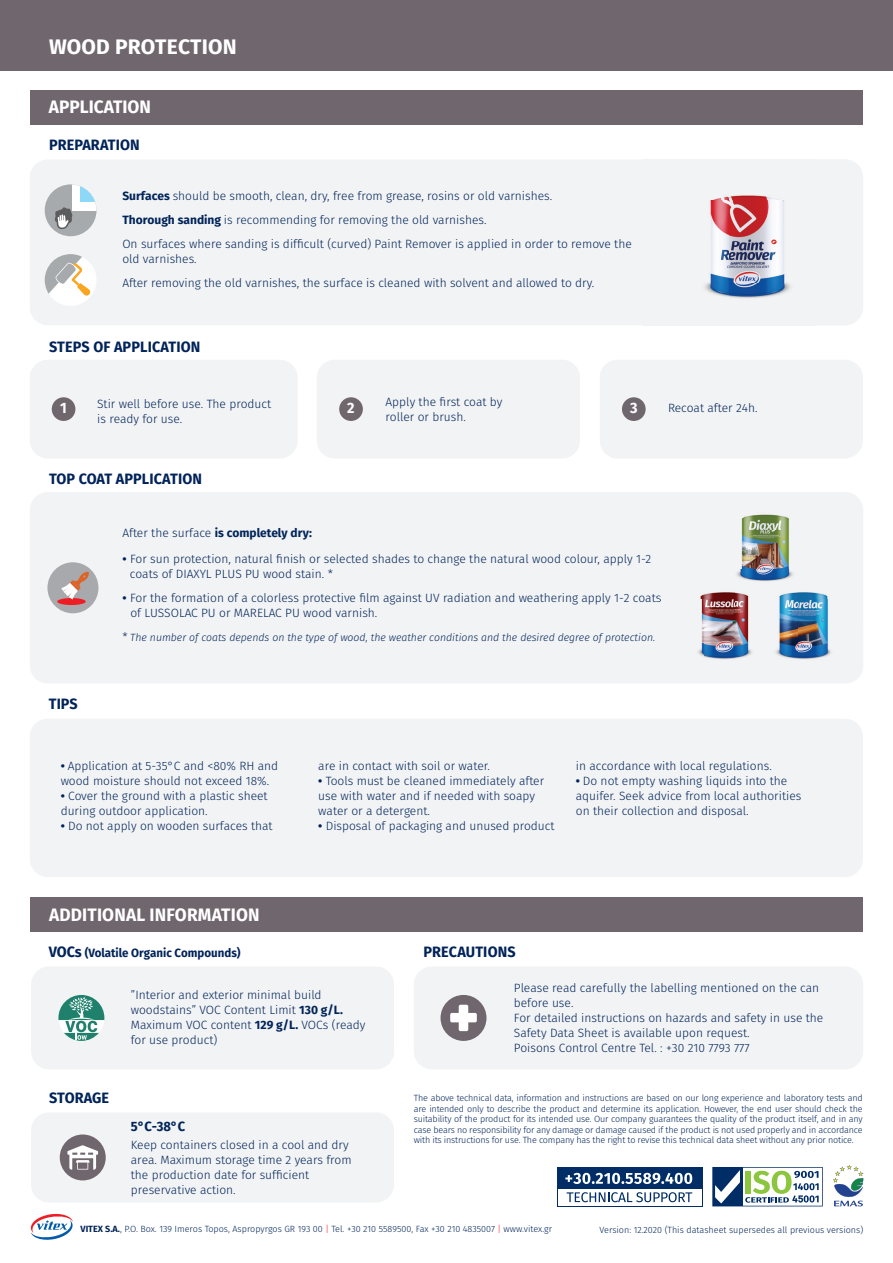
<style>
.page{position:relative;width:893px;height:1263px;background:#fff}
.page>*{position:absolute;margin:0;border:0;box-sizing:border-box;transform-origin:0 0}
.t1{font:700 21px "Fira Sans";letter-spacing:.01em;color:#fff}
.t2{font:700 18px "Fira Sans";letter-spacing:.01em;color:#fff;scale:.96 1}
.t3{font:700 15px "Fira Sans";letter-spacing:.01em;color:#002359;scale:.96 1}
.t4{font:700 15px "Fira Sans";color:#fff;scale:.96 1}
.t5{font:700 13.5px "Fira Sans";color:#002359;scale:.96 1}
.t6{font:300 12px/15px "Fira Sans";color:#002359}
.t7{font:700 12px "Fira Sans";color:#002359}
.t8{font:700 12px "Fira Sans";color:#002359;scale:.96 1}
.t9{font:italic 300 10.5px "Fira Sans";color:#002359}
.t10{font:300 9px/10.5px "Fira Sans";color:#002359;text-align:justify}
.s1{font-weight:700}
.s2{font-weight:300}
.s3{font-style:normal;font-size:12px}
.s4{font-size:15px}
.s5{color:#ee1d23}
</style>
<div class="page">
<div style="left:0;top:0;width:893px;height:70px;background:#70666d"></div>
<div style="left:30px;top:898px;width:833px;height:34px;background:#70666d"></div>
<div style="left:31px;top:966px;width:363px;height:103px;background:#f2f3f4;border-radius:18px"></div>
<div style="left:414px;top:966px;width:449px;height:103px;background:#f2f3f4;border-radius:18px"></div>
<svg style="left:58px;top:995px;width:46px;height:46px"></svg>
<div style="left:31px;top:1112px;width:363px;height:90px;background:#f2f3f4;border-radius:18px"></div>
<div style="left:30px;top:719px;width:833px;height:158px;background:#f2f3f4;border-radius:18px"></div>
<svg style="left:30px;top:1213px;width:43px;height:27px"></svg>
<div style="left:60px;top:1134px;width:46px;height:46px;background:#70666d;border-radius:50%"></div>
<svg style="left:67px;top:1145px;width:31px;height:24px"></svg>
<div style="left:441px;top:995px;width:45px;height:46px;background:#70666d;border-radius:50%"></div>
<svg style="left:450px;top:1005px;width:27px;height:26px"></svg>
<svg style="left:833px;top:1165px;width:30px;height:41px"></svg>
<div style="left:557px;top:1167px;width:145px;height:39px;background:#002d66"></div>
<div style="left:558px;top:1189px;width:143px;height:16px;background:#fff"></div>
<svg style="left:567px;top:1192px;width:125px;height:10px"></svg>
<svg style="left:565px;top:1173px;width:127px;height:11px"></svg>
<div style="left:30px;top:90px;width:833px;height:34px;background:#70666d"></div>
<div style="left:30px;top:159px;width:833px;height:166px;background:#f2f3f4;border-radius:18px"></div>
<div style="left:30px;top:492px;width:833px;height:191px;background:#f2f3f4;border-radius:18px"></div>
<div style="left:30px;top:360px;width:268px;height:98px;background:#f2f3f4;border-radius:18px"></div>
<div style="left:317px;top:360px;width:263px;height:98px;background:#f2f3f4;border-radius:18px"></div>
<div style="left:600px;top:360px;width:263px;height:98px;background:#f2f3f4;border-radius:18px"></div>
<div style="left:52px;top:397px;width:23px;height:24px;background:#70666d;border-radius:50%"></div>
<div style="left:339px;top:397px;width:24px;height:24px;background:#70666d;border-radius:50%"></div>
<div style="left:622px;top:397px;width:24px;height:24px;background:#70666d;border-radius:50%"></div>
<div style="left:47px;top:562px;width:51px;height:51px;background:#a8a9ad;border-radius:26px"></div>
<div style="left:57px;top:598px;width:29px;height:7px;background:#ee1d23;border-radius:50%"></div>
<svg style="left:61px;top:572px;width:28px;height:27px"></svg>
<svg style="left:712px;top:1167px;width:111px;height:39px"></svg>
<img style="left:704px;top:195px;width:151px;height:130px">
<img style="left:704px;top:514px;width:124px;height:85px">
<img style="left:698px;top:594px;width:6px;height:63px">
<img style="left:704px;top:599px;width:32px;height:24px">
<img style="left:704px;top:623px;width:32px;height:36px">
<svg style="left:657px;top:595px;width:4px;height:8px"></svg>
<img style="left:736px;top:599px;width:94px;height:60px">
<svg style="left:45px;top:254px;width:51px;height:52px"></svg>
<div style="left:45px;top:184px;width:52px;height:52px;background:#a7aaac;border-radius:26px"></div>
<div style="left:73px;top:184px;width:24px;height:27px;background:#fff"></div>
<svg style="left:80px;top:184px;width:17px;height:18px"></svg>
<svg style="left:54px;top:207px;width:19px;height:22px"></svg>
<h1 class="t1" style="left:49px;top:32px;width:189px">WOOD PROTECTION</h1>
<h2 class="t2" style="left:49px;top:94px;width:108px">APPLICATION</h2>
<p class="t3" style="left:49px;top:134px;width:96px">PREPARATION</p>
<p class="t6" style="left:122px;top:185px;width:511px;line-height:24px"><span class="s1">Surfaces</span> should be smooth, clean, dry, free from grease, rosins or old varnishes.<br><span class="s1">Thorough sanding</span> is recommending for removing the old varnishes.<br>On surfaces where sanding is difficult (curved) Paint Remover is applied in order to remove the</p>
<p class="t6" style="left:122px;top:248px;width:473px;line-height:24px">old varnishes.<br>After removing the old varnishes, the surface is cleaned with solvent and allowed to dry.</p>
<p class="t3" style="left:49px;top:336px;width:159px">STEPS OF APPLICATION</p>
<p class="t6" style="left:97px;top:397px;width:176px">Stir well before use. The product is ready for use.</p>
<p class="t6" style="left:386px;top:395px;width:118px">Apply the first coat by roller or brush.</p>
<p class="t4" style="left:630px;top:397px;width:9px">3</p>
<p class="t6" style="left:668px;top:402px;width:91px">Recoat after 24h.</p>
<p class="t4" style="left:60px;top:397px;width:8px">1</p>
<p class="t4" style="left:347px;top:397px;width:9px">2</p>
<p class="t3" style="left:49px;top:468px;width:161px">TOP COAT APPLICATION</p>
<p class="t3" style="left:49px;top:694px;width:31px">TIPS</p>
<p class="t7" style="left:122px;top:525px;width:191px"><span class="s2">After the surface</span> is completely dry:</p>
<p class="t6" style="left:130px;top:552px;width:523px;text-indent:-7px"><span class="s1">•</span> For sun protection, natural finish or selected shades to change the natural wood colour, apply 1-2 coats of DIAXYL PLUS PU wood stain. *</p>
<p class="t6" style="left:130px;top:591px;width:532px;text-indent:-8px"><span class="s1">•</span> For the formation of a colorless protective film against UV radiation and weathering apply 1-2 coats of LUSSOLAC PU or MARELAC PU wood varnish.</p>
<p class="t9" style="left:122px;top:630px;width:534px"><span class="s3">*</span> The number of coats depends on the type of wood, the weather conditions and the desired degree of protection.</p>
<p class="t6" style="left:61px;top:760px;width:219px"><span class="s1">•</span> Application at 5-35°C and &lt;80% RH and wood moisture should not exceed 18%.</p>
<p class="t6" style="left:61px;top:790px;width:208px"><span class="s1">•</span> Cover the ground with a plastic sheet during outdoor application.</p>
<p class="t6" style="left:61px;top:820px;width:213px"><span class="s1">•</span> Do not apply on wooden surfaces that</p>
<p class="t6" style="left:318px;top:760px;width:173px">are in contact with soil or water.</p>
<p class="t6" style="left:318px;top:775px;width:227px"><span class="s1">•</span> Tools must be cleaned immediately after use with water and if needed with soapy water or a detergent.</p>
<p class="t6" style="left:318px;top:820px;width:238px"><span class="s1">•</span> Disposal of packaging and unused product</p>
<p class="t6" style="left:576px;top:760px;width:197px">in accordance with local regulations.</p>
<p class="t6" style="left:576px;top:775px;width:227px"><span class="s1">•</span> Do not empty washing liquids into the aquifer. Seek advice from local authorities on their collection and disposal.</p>
<h2 class="t2" style="left:49px;top:902px;width:221px">ADDITIONAL INFORMATION</h2>
<p class="t8" style="left:49px;top:945px;width:201px"><span class="s4">VOCs</span> (Volatile Organic Compounds)</p>
<p class="t3" style="left:423px;top:941px;width:98px">PRECAUTIONS</p>
<p class="t3" style="left:49px;top:1087px;width:64px">STORAGE</p>
<p class="t6" style="left:131px;top:988px;width:236px">”Interior and exterior minimal build woodstains” VOC Content Limit <span class="s1">130 g/L.<br></span>Maximum VOC content <span class="s1">129 g/L.</span> VOCs (ready for use product)</p>
<p class="t6" style="left:514px;top:981px;width:311px">Please read carefully the labelling mentioned on the can before use.<br>For detailed instructions on hazards and safety in use the Safety Data Sheet is available upon request.<br>Poisons Control Centre Tel. : +30 210 7793 777</p>
<p class="t5" style="left:131px;top:1116px;width:58px">5°C-38°C</p>
<p class="t6" style="left:131px;top:1138px;width:222px">Keep containers closed in a cool and dry area. Maximum storage time 2 years from the production date for sufficient preservative action.</p>
<p class="t10" style="left:414px;top:1093px;width:450px">The above technical data, information and instructions are based on our long experience and laboratory tests and are intended only to describe the product and determine its application. However, the end user should check the suitability of the product for its intended use. Our company guarantees the quality of the product itself, and in any case bears no responsibility for any damage or damage caused if the product is not used properly and in accordance with its instructions for use. The company has the right to revise this technical data sheet without any prior notice.</p>
<p class="t10" style="left:81px;top:1225px;width:473px"><span class="s1">VITEX S.A.</span>, P.O. Box. 139 Imeros Topos, Aspropyrgos GR 193 00 <span class="s5">|</span> Τel. +30 210 5589500, Fax +30 210 4835007 <span class="s5">|</span> www.vitex.gr</p>
<p class="t10" style="left:600px;top:1225px;width:265px">Version: 12.2020 (This datasheet supersedes all previous versions)</p>
</div>
